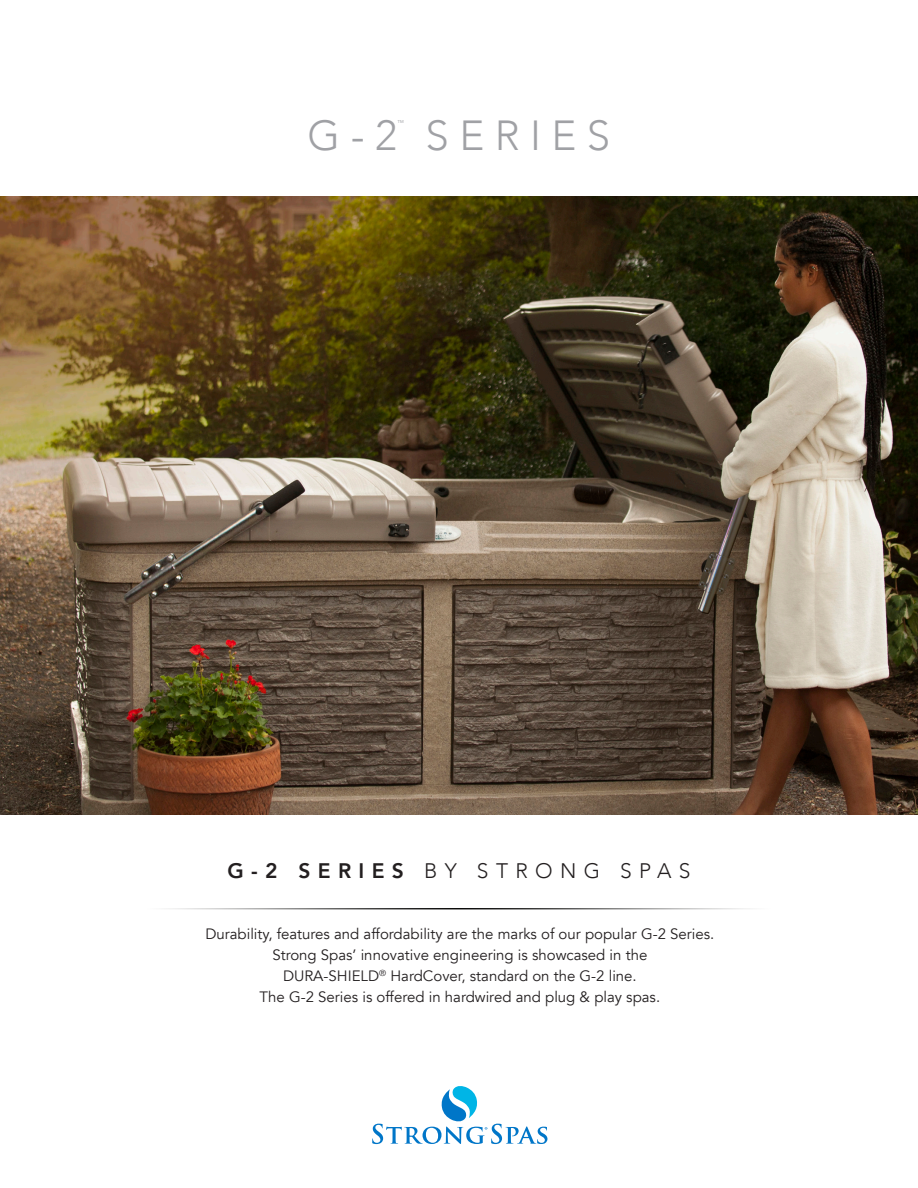
<style>
.page{position:relative;width:918px;height:1188px;background:#fff}
.page>*{position:absolute;margin:0;border:0;box-sizing:border-box;transform-origin:0 0}
.t1{font:300 42px "Avenir";letter-spacing:.25em;color:#a0a1a5}
.t2{font:300 21px "Avenir";letter-spacing:.35em;color:#231f20}
.t3{font:15px/21px "Avenir";color:#231f20;text-align:center}
.t4{font:300 7.05px "Avenir";color:#a0a1a5}
.s1{font-weight:800}
</style>
<div class="page">
<img style="left:168px;top:908px;width:582px;height:2px">
<svg style="left:372px;top:1086px;width:175px;height:58px"></svg>
<img style="left:0;top:197px;width:918px;height:617px">
<p class="t1" style="left:308px;top:111px;width:91px">G-2</p>
<p class="t4" style="left:397px;top:118px;width:8px">™</p>
<p class="t1" style="left:426px;top:111px;width:186px">SERIES</p>
<p class="t2" style="left:227px;top:858px;width:465px"><span class="s1">G-2 SERIES</span> BY STRONG SPAS</p>
<p class="t3" style="left:205px;top:924px;width:511px">Durability, features and affordability are the marks of our popular G-2 Series.<br>Strong Spas’ innovative engineering is showcased in the</p>
<p class="t3" style="left:260px;top:966px;width:402px">DURA-SHIELD<sup>®</sup> HardCover, standard on the G-2 line.<br>The G-2 Series is offered in hardwired and plug &amp; play spas.</p>
</div>
